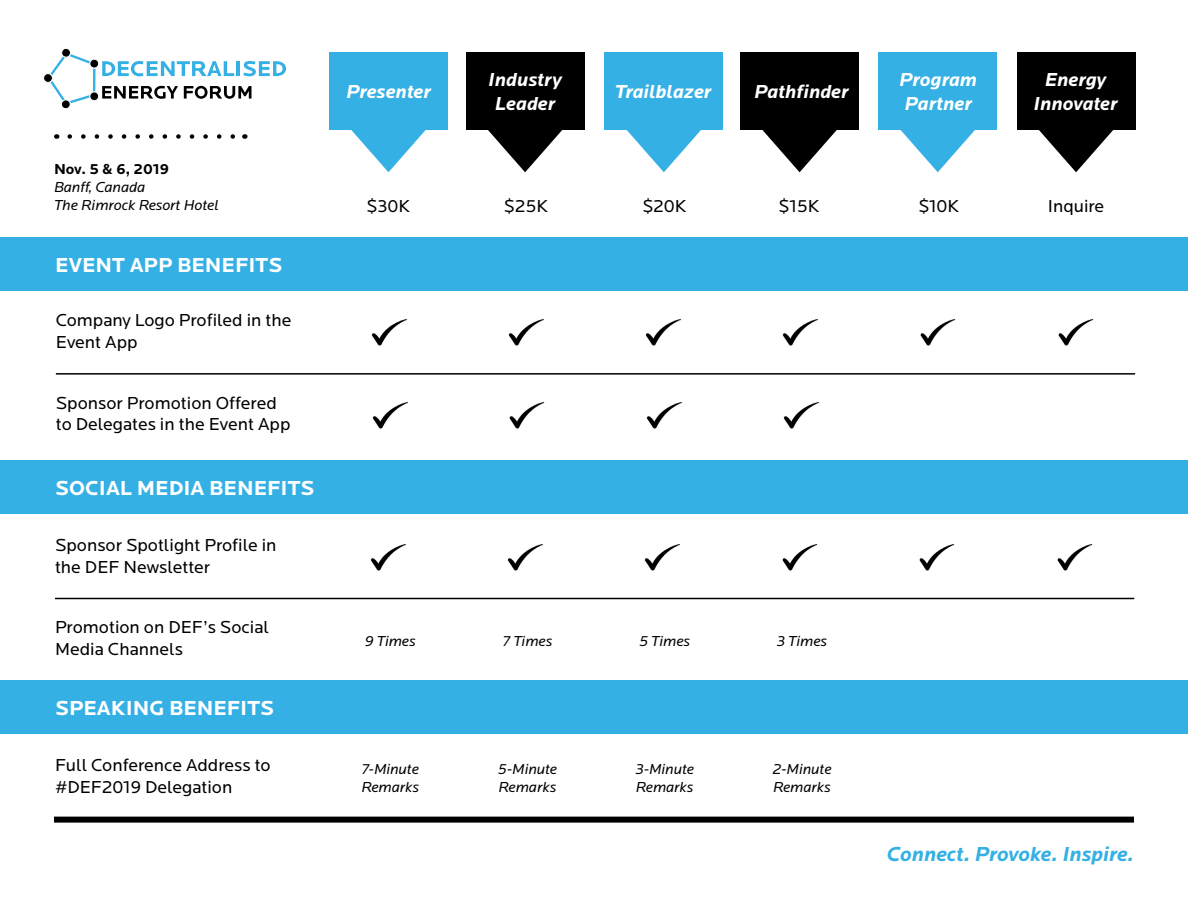
<style>
.page{position:relative;width:1188px;height:918px;background:#fff}
.page>*{position:absolute;margin:0;border:0;box-sizing:border-box;transform-origin:0 0}
.t1{font:700 21px "Locator";color:#fff}
.t2{font:italic 700 21px "Locator";color:#35b0e5}
.t3{font:italic 700 19.5px/23.4px "Locator";color:#fff;text-align:center}
.t4{font:18px/21.6px "Locator";color:#000}
.t5{font:italic 15px/18px "Locator";color:#000}
.t6{font:700 15px "Locator";color:#000}
</style>
<div class="page">
<div style="left:54px;top:817px;width:1080px;height:6px;background:#000"></div>
<svg style="left:43px;top:48px;width:243px;height:61px"></svg>
<hr style="left:94px;top:60px;width:1px;height:40px;background:#35b0e5">
<div style="left:90px;top:59px;width:9px;height:9px;background:#000;border-radius:50%"></div>
<div style="left:89px;top:59px;width:10px;height:9px;border:1px solid #fff;border-radius:50%"></div>
<div style="left:90px;top:92px;width:9px;height:9px;background:#000;border-radius:50%"></div>
<div style="left:89px;top:91px;width:10px;height:10px;border:1px solid #fff;border-radius:50%"></div>
<svg style="left:70px;top:134px;width:165px;height:5px"></svg>
<div style="left:0;top:238px;width:1188px;height:53px;background:#35b0e5"></div>
<div style="left:0;top:461px;width:1188px;height:53px;background:#35b0e5"></div>
<hr style="left:56px;top:373px;width:1079px;height:2px;background:#000">
<img style="left:371px;top:318px;width:36px;height:28px">
<img style="left:508px;top:318px;width:36px;height:28px">
<img style="left:645px;top:318px;width:36px;height:28px">
<img style="left:782px;top:318px;width:36px;height:28px">
<img style="left:920px;top:318px;width:36px;height:28px">
<img style="left:1058px;top:318px;width:36px;height:28px">
<img style="left:372px;top:401px;width:36px;height:28px">
<img style="left:509px;top:401px;width:36px;height:28px">
<img style="left:646px;top:401px;width:36px;height:28px">
<img style="left:783px;top:401px;width:36px;height:28px">
<hr style="left:55px;top:598px;width:1079px;height:1px;background:#000">
<img style="left:370px;top:543px;width:36px;height:28px">
<img style="left:507px;top:543px;width:36px;height:28px">
<img style="left:644px;top:543px;width:36px;height:28px">
<img style="left:782px;top:543px;width:36px;height:28px">
<img style="left:919px;top:543px;width:36px;height:28px">
<img style="left:1057px;top:543px;width:36px;height:28px">
<div style="left:0;top:681px;width:1188px;height:53px;background:#35b0e5"></div>
<div style="left:329px;top:52px;width:119px;height:78px;background:#35b0e5"></div>
<svg style="left:351px;top:130px;width:75px;height:42px"></svg>
<div style="left:466px;top:52px;width:118px;height:78px;background:#000"></div>
<svg style="left:488px;top:130px;width:74px;height:42px"></svg>
<div style="left:605px;top:52px;width:118px;height:78px;background:#35b0e5"></div>
<svg style="left:627px;top:130px;width:74px;height:42px"></svg>
<div style="left:741px;top:52px;width:118px;height:78px;background:#000"></div>
<svg style="left:762px;top:130px;width:75px;height:42px"></svg>
<div style="left:879px;top:52px;width:118px;height:78px;background:#35b0e5"></div>
<svg style="left:900px;top:130px;width:75px;height:42px"></svg>
<div style="left:1017px;top:52px;width:118px;height:78px;background:#000"></div>
<svg style="left:1039px;top:130px;width:74px;height:42px"></svg>
<p class="t6" style="left:54px;top:161px;width:117px">Nov. 5 &amp; 6, 2019</p>
<p class="t5" style="left:54px;top:179px;width:166px">Banff, Canada<br>The Rimrock Resort Hotel</p>
<p class="t1" style="left:55px;top:253px;width:229px">EVENT APP BENEFITS</p>
<p class="t4" style="left:56px;top:310px;width:237px">Company Logo Profiled in the<br>Event App</p>
<p class="t4" style="left:56px;top:392px;width:236px">Sponsor Promotion Offered to Delegates in the Event App</p>
<p class="t1" style="left:55px;top:476px;width:261px">SOCIAL MEDIA BENEFITS</p>
<p class="t4" style="left:55px;top:535px;width:223px">Sponsor Spotlight Profile in the DEF Newsletter</p>
<p class="t4" style="left:55px;top:617px;width:216px">Promotion on DEF’s Social<br>Media Channels</p>
<p class="t1" style="left:55px;top:696px;width:221px">SPEAKING BENEFITS</p>
<p class="t3" style="left:346px;top:80px;width:86px">Presenter</p>
<p class="t3" style="left:488px;top:68px;width:75px">Industry<br>Leader</p>
<p class="t3" style="left:615px;top:80px;width:98px">Trailblazer</p>
<p class="t3" style="left:754px;top:80px;width:96px">Pathfinder</p>
<p class="t3" style="left:899px;top:68px;width:79px;text-align:left">Program<br>Partner</p>
<p class="t3" style="left:1034px;top:68px;width:85px">Energy<br>Innovater</p>
<p class="t4" style="left:367px;top:195px;width:45px">$30K</p>
<p class="t4" style="left:504px;top:195px;width:46px">$25K</p>
<p class="t4" style="left:642px;top:195px;width:46px">$20K</p>
<p class="t4" style="left:779px;top:195px;width:42px">$15K</p>
<p class="t4" style="left:918px;top:195px;width:42px">$10K</p>
<p class="t4" style="left:1048px;top:195px;width:58px">Inquire</p>
<p class="t5" style="left:365px;top:632px;width:52px">9 Times</p>
<p class="t5" style="left:503px;top:632px;width:51px">7 Times</p>
<p class="t5" style="left:639px;top:632px;width:52px">5 Times</p>
<p class="t5" style="left:777px;top:632px;width:52px">3 Times</p>
<p class="t4" style="left:55px;top:755px;width:217px">Full Conference Address to #DEF2019 Delegation</p>
<p class="t5" style="left:361px;top:760px;width:59px">7-Minute<br>Remarks</p>
<p class="t5" style="left:498px;top:761px;width:61px">5-Minute<br>Remarks</p>
<p class="t5" style="left:635px;top:761px;width:60px">3-Minute<br>Remarks</p>
<p class="t5" style="left:772px;top:761px;width:61px">2-Minute<br>Remarks</p>
<p class="t2" style="left:887px;top:842px;width:249px">Connect. Provoke. Inspire.</p>
</div>
